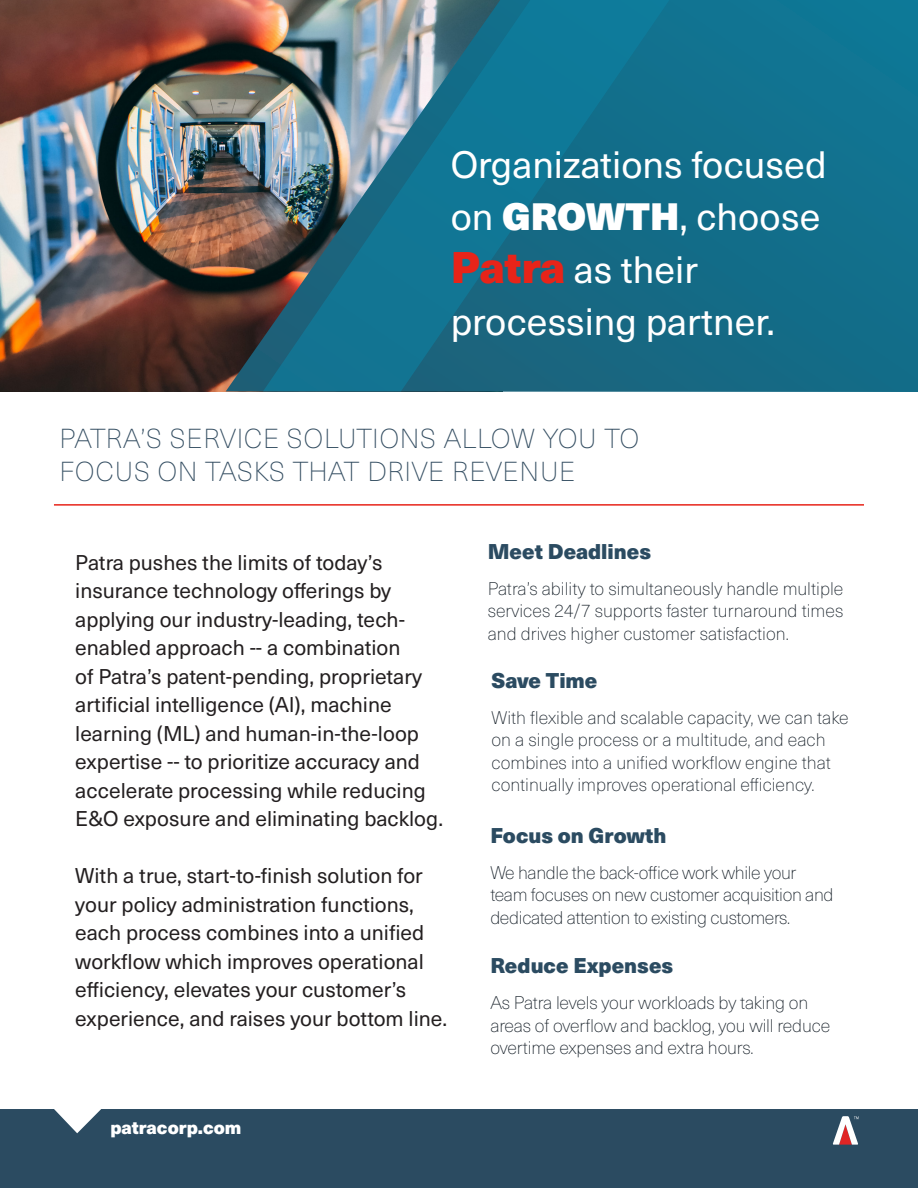
<style>
.page{position:relative;width:918px;height:1188px;background:#fff}
.page>*{position:absolute;margin:0;border:0;box-sizing:border-box;transform-origin:0 0}
.t1{font:37.5px/52.5px "Neue Haas Unica";color:#fff}
.t2{font:200 27px/32.4px "Neue Haas Unica";letter-spacing:.03em;color:#334d61}
.t3{font:21px/28.5px "Neue Haas Unica";color:#231f20}
.bullets_black{font:900 21px "Neue Haas Unica";color:#2b4b61}
.t4{font:200 18px/22.5px "Neue Haas Unica";letter-spacing:-.01em;color:#0d1720}
.t5{font:900 18px "Neue Haas Unica";color:#fff}
.s1{font-weight:900}
.s2{font-weight:900;font-size:43.5px;color:#e72419}
</style>
<div class="page">
<img style="left:0;top:0;width:226px;height:391px">
<svg style="left:226px;top:0;width:692px;height:392px;background:#1e6c84"></svg>
<img style="left:263px;top:0;width:425px;height:391px">
<div style="left:0;top:1109px;width:918px;height:79px;background:#2b4b61"></div>
<hr style="left:54px;top:504px;width:810px;height:2px;background:#e72419">
<svg style="left:833px;top:1116px;width:26px;height:29px"></svg>
<p class="t1" style="left:451px;top:136px;width:378px">Organizations focused on <span class="s1">GROWTH</span>, choose<br><span class="s2">Patra</span> as their processing partner.</p>
<p class="t2" style="left:60px;top:421px;width:581px">PATRA’S SERVICE SOLUTIONS ALLOW YOU TO<br>FOCUS ON TASKS THAT DRIVE REVENUE</p>
<p class="t3" style="left:75px;top:547px;width:369px">Patra pushes the limits of today’s insurance technology offerings by applying our industry-leading, tech&shy;enabled approach -- a combination<br>of Patra’s patent-pending, proprietary artificial intelligence (AI), machine learning (ML) and human-in-the-loop expertise -- to prioritize accuracy and accelerate processing while reducing E&amp;O exposure and eliminating backlog.</p>
<p class="t3" style="left:75px;top:861px;width:373px">With a true, start-to-finish solution for your policy administration functions, each process combines into a unified workflow which improves operational efficiency, elevates your customer’s experience, and raises your bottom line.</p>
<p class="t5" style="left:110px;top:1113px;width:133px">patracorp.com</p>
<p class="bullets_black" style="left:488px;top:535px;width:165px">Meet Deadlines</p>
<p class="t4" style="left:488px;top:576px;width:357px;text-align:justify">Patra’s ability to simultaneously handle multiple services 24/7 supports faster turnaround times and drives higher customer satisfaction.</p>
<p class="bullets_black" style="left:492px;top:664px;width:107px">Save Time</p>
<p class="t4" style="left:492px;top:706px;width:359px">With flexible and scalable capacity, we can take on a single process or a multitude, and each combines into a unified workflow engine that continually improves operational efficiency.</p>
<p class="bullets_black" style="left:490px;top:819px;width:178px">Focus on Growth</p>
<p class="t4" style="left:490px;top:860px;width:345px">We handle the back-office work while your team focuses on new customer acquisition and dedicated attention to existing customers.</p>
<p class="bullets_black" style="left:490px;top:949px;width:184px">Reduce Expenses</p>
<p class="t4" style="left:490px;top:991px;width:341px">As Patra levels your workloads by taking on areas of overflow and backlog, you will reduce overtime expenses and extra hours.</p>
</div>
